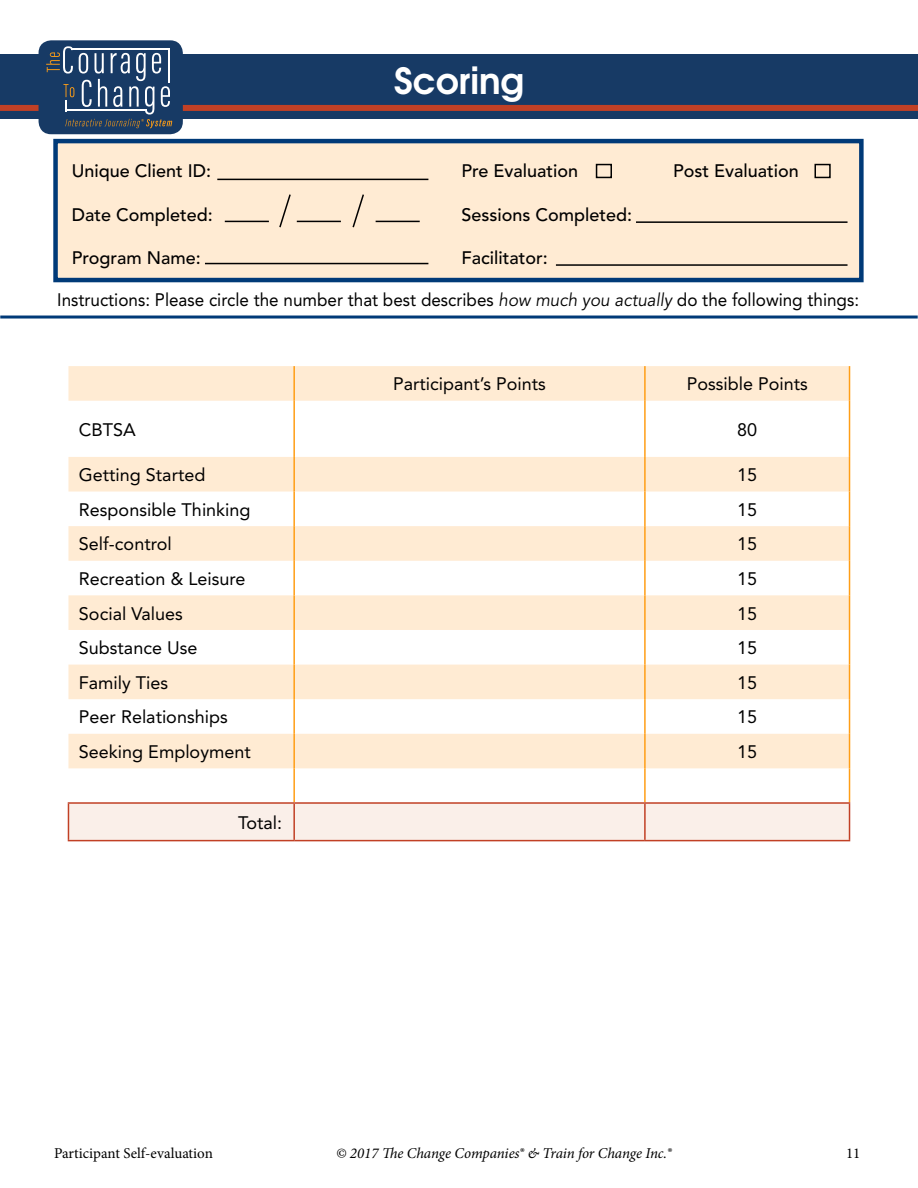
<style>
.page{position:relative;width:918px;height:1188px;background:#fff}
.page>*{position:absolute;margin:0;border:0;box-sizing:border-box;transform-origin:0 0}
.t1{font:700 36px "Te X Gyre Adventor";color:#fff}
.t2{font:18px "Avenir LT Std";color:#000}
.t3{font:500 18px "Avenir LT Std";color:#000}
.t4{font:18px "Avenir LT Std";color:#000;scale:.95 1}
.t5{font:italic 15px "Minion Pro";letter-spacing:-.01em;color:#000}
.t6{font:15px "Minion Pro";color:#000}
.s1{font-style:italic}
</style>
<div class="page">
<div style="left:0;top:54px;width:918px;height:65px;background:#173a65"></div>
<div style="left:0;top:105px;width:918px;height:6px;background:#c14025"></div>
<div style="left:39px;top:40px;width:144px;height:94px;background:#173a65;border-radius:13px"></div>
<svg style="left:46px;top:46px;width:126px;height:82px"></svg>
<hr style="left:0;top:316px;width:918px;height:3px;background:#003a78">
<div style="left:53px;top:139px;width:811px;height:143px;background:#ffebd3;border:4px solid #003a78"></div>
<hr style="left:217px;top:179px;width:211px;height:1px;background:#000">
<hr style="left:225px;top:221px;width:44px;height:1px;background:#000">
<hr style="left:297px;top:221px;width:44px;height:1px;background:#000">
<hr style="left:376px;top:221px;width:44px;height:1px;background:#000">
<svg style="left:279px;top:194px;width:12px;height:34px"></svg>
<svg style="left:352px;top:194px;width:12px;height:34px"></svg>
<hr style="left:636px;top:221px;width:212px;height:2px;background:#000">
<hr style="left:556px;top:264px;width:292px;height:2px;background:#000">
<hr style="left:205px;top:263px;width:223px;height:1px;background:#000">
<div style="left:596px;top:164px;width:16px;height:14px;border:2px solid #000"></div>
<div style="left:814px;top:164px;width:17px;height:14px;border:2px solid #000"></div>
<svg style="left:68px;top:366px;width:781px;height:402px;fill:#ffebd4"></svg>
<div style="left:69px;top:804px;width:780px;height:36px;background:#faefe9"></div>
<hr style="left:293px;top:366px;width:2px;height:35px;background:#ff9e16">
<hr style="left:644px;top:366px;width:2px;height:35px;background:#ff9e16">
<hr style="left:849px;top:366px;width:1px;height:35px;background:#ff9e16">
<hr style="left:293px;top:401px;width:2px;height:56px;background:#ff9e16">
<hr style="left:644px;top:401px;width:2px;height:56px;background:#ff9e16">
<hr style="left:849px;top:401px;width:1px;height:56px;background:#ff9e16">
<hr style="left:293px;top:457px;width:2px;height:35px;background:#ff9e16">
<hr style="left:644px;top:457px;width:2px;height:35px;background:#ff9e16">
<hr style="left:849px;top:457px;width:1px;height:35px;background:#ff9e16">
<hr style="left:293px;top:492px;width:2px;height:34px;background:#ff9e16">
<hr style="left:644px;top:492px;width:2px;height:34px;background:#ff9e16">
<hr style="left:849px;top:492px;width:1px;height:34px;background:#ff9e16">
<hr style="left:293px;top:526px;width:2px;height:35px;background:#ff9e16">
<hr style="left:644px;top:526px;width:2px;height:35px;background:#ff9e16">
<hr style="left:849px;top:526px;width:1px;height:35px;background:#ff9e16">
<hr style="left:293px;top:561px;width:2px;height:34px;background:#ff9e16">
<hr style="left:644px;top:561px;width:2px;height:34px;background:#ff9e16">
<hr style="left:849px;top:561px;width:1px;height:34px;background:#ff9e16">
<hr style="left:293px;top:595px;width:2px;height:35px;background:#ff9e16">
<hr style="left:644px;top:595px;width:2px;height:35px;background:#ff9e16">
<hr style="left:849px;top:595px;width:1px;height:35px;background:#ff9e16">
<hr style="left:293px;top:630px;width:2px;height:35px;background:#ff9e16">
<hr style="left:644px;top:630px;width:2px;height:35px;background:#ff9e16">
<hr style="left:849px;top:630px;width:1px;height:35px;background:#ff9e16">
<hr style="left:293px;top:665px;width:2px;height:34px;background:#ff9e16">
<hr style="left:644px;top:665px;width:2px;height:34px;background:#ff9e16">
<hr style="left:849px;top:665px;width:1px;height:34px;background:#ff9e16">
<hr style="left:293px;top:699px;width:2px;height:35px;background:#ff9e16">
<hr style="left:644px;top:699px;width:2px;height:35px;background:#ff9e16">
<hr style="left:849px;top:699px;width:1px;height:35px;background:#ff9e16">
<hr style="left:293px;top:734px;width:2px;height:34px;background:#ff9e16">
<hr style="left:644px;top:734px;width:2px;height:34px;background:#ff9e16">
<hr style="left:849px;top:734px;width:1px;height:34px;background:#ff9e16">
<hr style="left:293px;top:768px;width:2px;height:34px;background:#ff9e16">
<hr style="left:644px;top:768px;width:2px;height:34px;background:#ff9e16">
<hr style="left:849px;top:768px;width:1px;height:34px;background:#ff9e16">
<hr style="left:68px;top:802px;width:226px;height:2px;background:#c14025">
<hr style="left:68px;top:804px;width:1px;height:36px;background:#c14025">
<hr style="left:294px;top:802px;width:351px;height:2px;background:#c14025">
<hr style="left:293px;top:804px;width:2px;height:36px;background:#c14025">
<hr style="left:645px;top:802px;width:205px;height:2px;background:#c14025">
<hr style="left:644px;top:804px;width:2px;height:36px;background:#c14025">
<hr style="left:849px;top:804px;width:1px;height:36px;background:#c14025">
<hr style="left:68px;top:840px;width:226px;height:1px;background:#c14025">
<hr style="left:294px;top:840px;width:351px;height:1px;background:#c14025">
<hr style="left:645px;top:840px;width:205px;height:1px;background:#c14025">
<p class="t3" style="left:72px;top:161px;width:141px">Unique Client ID:</p>
<p class="t3" style="left:72px;top:204px;width:143px">Date Completed:</p>
<p class="t3" style="left:72px;top:247px;width:131px">Program Name:</p>
<h1 class="t1" style="left:394px;top:50px;width:132px">Scoring</h1>
<p class="t3" style="left:461px;top:161px;width:118px">Pre Evaluation</p>
<p class="t3" style="left:673px;top:161px;width:127px">Post Evaluation</p>
<p class="t3" style="left:461px;top:204px;width:172px">Sessions Completed:</p>
<p class="t3" style="left:461px;top:247px;width:88px">Facilitator:</p>
<p class="t4" style="left:57px;top:289px;width:846px">Instructions: Please circle the number that best describes <span class="s1">how much you actually</span> do the following things:</p>
<p class="t2" style="left:393px;top:374px;width:154px">Participant’s Points</p>
<p class="t2" style="left:687px;top:374px;width:123px">Possible Points</p>
<p class="t2" style="left:79px;top:419px;width:59px">CBTSA</p>
<p class="t2" style="left:737px;top:419px;width:22px">80</p>
<p class="t2" style="left:79px;top:464px;width:128px">Getting Started</p>
<p class="t2" style="left:737px;top:464px;width:22px">15</p>
<p class="t2" style="left:79px;top:499px;width:173px">Responsible Thinking</p>
<p class="t2" style="left:737px;top:499px;width:22px">15</p>
<p class="t2" style="left:79px;top:534px;width:94px">Self-control</p>
<p class="t2" style="left:737px;top:534px;width:22px">15</p>
<p class="t2" style="left:79px;top:568px;width:168px">Recreation &amp; Leisure</p>
<p class="t2" style="left:737px;top:568px;width:22px">15</p>
<p class="t2" style="left:79px;top:603px;width:105px">Social Values</p>
<p class="t2" style="left:737px;top:603px;width:22px">15</p>
<p class="t2" style="left:79px;top:637px;width:120px">Substance Use</p>
<p class="t2" style="left:737px;top:637px;width:22px">15</p>
<p class="t2" style="left:79px;top:672px;width:91px">Family Ties</p>
<p class="t2" style="left:737px;top:672px;width:22px">15</p>
<p class="t2" style="left:79px;top:707px;width:150px">Peer Relationships</p>
<p class="t2" style="left:737px;top:707px;width:22px">15</p>
<p class="t2" style="left:79px;top:741px;width:173px">Seeking Employment</p>
<p class="t2" style="left:737px;top:741px;width:22px">15</p>
<p class="t2" style="left:238px;top:812px;width:46px">Total:</p>
<p class="t6" style="left:54px;top:1143px;width:160px">Participant Self-evaluation</p>
<p class="t5" style="left:336px;top:1142px;width:337px">© 2017 The Change Companies® &amp; Train for Change Inc.®</p>
<p class="t6" style="left:846px;top:1143px;width:16px">11</p>
</div>
